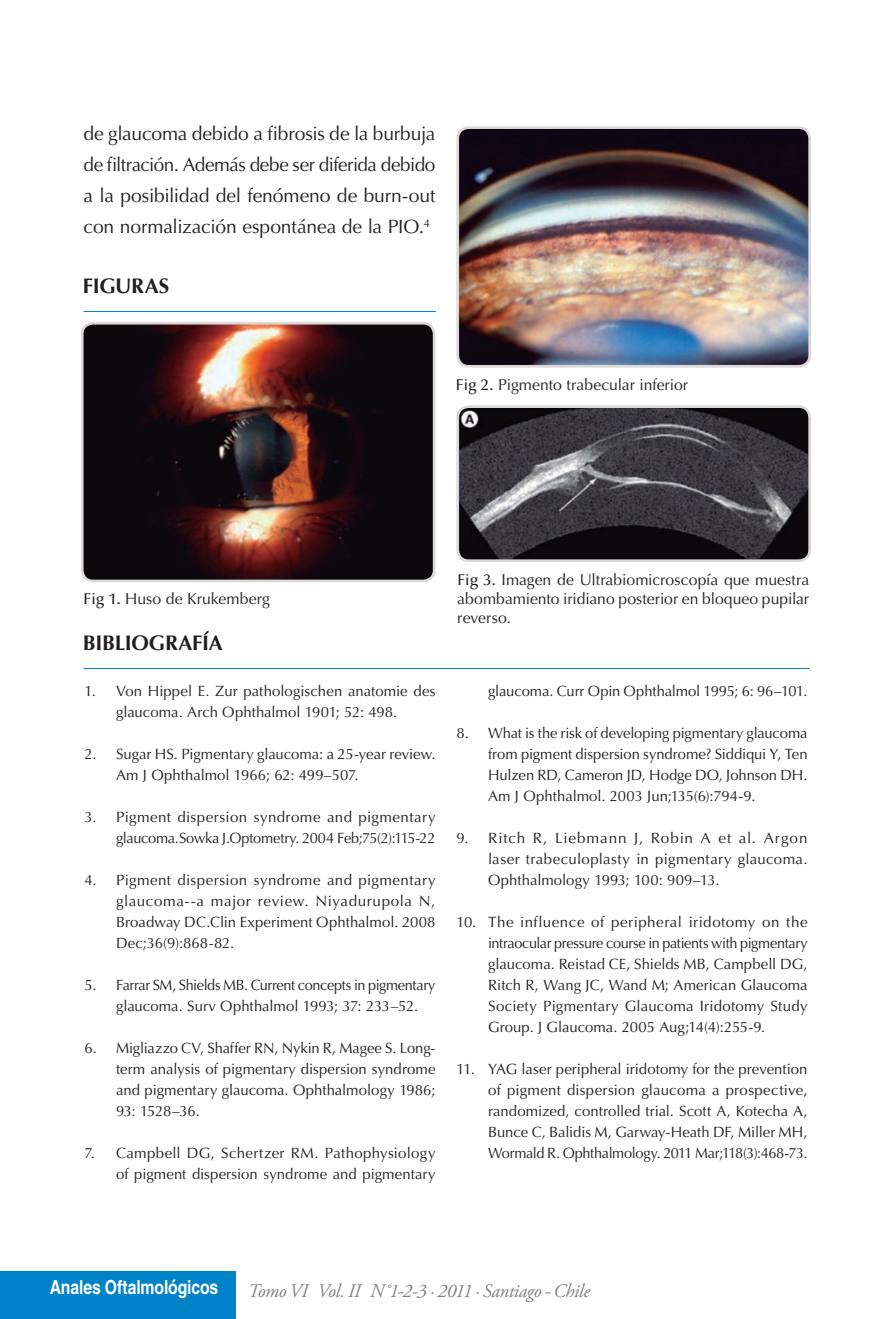
<style>
.page{position:relative;width:895px;height:1319px;background:#fff}
.page>*{position:absolute;margin:0;border:0;box-sizing:border-box;transform-origin:0 0}
.t1{font:700 21px "Optima";letter-spacing:-.015em;color:#231f20}
.t2{font:19.25px/30.8px "Optima";letter-spacing:-.005em;color:#231f20;text-align:justify}
.t3{font:italic 19.25px "Adobe Garamond Pro";letter-spacing:-.02em;color:#7e8083}
.t4{font:700 condensed 19.25px "Helvetica";letter-spacing:-.01em;color:#fff}
.t5{font:15.75px/18.9px "Optima";color:#231f20;text-align:justify}
.t6{font:14.88px/21px "Optima";color:#231f20;text-align:justify}
.t7{font:14.88px/21px "Optima";letter-spacing:-.02em;color:#231f20}
.s1{font-weight:500}
</style>
<div class="page">
<div style="left:0;top:1270px;width:235px;height:48px;background:#0082c8"></div>
<img style="left:85px;top:326px;width:348px;height:253px">
<div style="left:81px;top:322px;width:354px;height:260px;border:3px solid #dad9d8;border-radius:11px"></div>
<img style="left:460px;top:129px;width:349px;height:237px">
<div style="left:456px;top:126px;width:354px;height:241px;border:3px solid #dad9d8;border-radius:11px"></div>
<img style="left:460px;top:408px;width:349px;height:152px">
<div style="left:456px;top:405px;width:354px;height:157px;border:3px solid #dad9d8;border-radius:11px"></div>
<hr style="left:84px;top:668px;width:724px;height:1px;background:#0082c8">
<hr style="left:84px;top:311px;width:351px;height:1px;background:#0082c8">
<p class="t2" style="left:83px;top:119px;width:353px">de glaucoma debido a fibrosis de la burbuja de filtración. Además debe ser diferida debido a la posibilidad del fenómeno de burn-out con normalización espontánea de la PIO.<sup>4</sup></p>
<h1 class="t1" style="left:83px;top:274px;width:88px">FIGURAS</h1>
<p class="t5" style="left:455px;top:375px;width:234px"><span class="s1">Fig 2.</span> Pigmento trabecular inferior</p>
<p class="t5" style="left:83px;top:589px;width:188px"><span class="s1">Fig 1.</span> Huso de Krukemberg</p>
<h1 class="t1" style="left:83px;top:630px;width:142px">BIBLIOGRAFÍA</h1>
<p class="t6" style="left:84px;top:680px;width:352px;text-align:center">1. Von Hippel E. Zur pathologischen anatomie des glaucoma. Arch Ophthalmol 1901; 52: 498.</p>
<p class="t6" style="left:116px;top:743px;width:321px;text-indent:-32px">2. Sugar HS. Pigmentary glaucoma: a 25-year review.<br>Am J Ophthalmol 1966; 62: 499–507.</p>
<p class="t6" style="left:84px;top:806px;width:352px;text-align:right">3. Pigment dispersion syndrome and pigmentary glaucoma.Sowka J.Optometry. 2004 Feb;75(2):115-22</p>
<p class="t6" style="left:116px;top:869px;width:321px;text-indent:-32px">4. Pigment dispersion syndrome and pigmentary glaucoma--a major review. Niyadurupola N, Broadway DC.Clin Experiment Ophthalmol. 2008<br>Dec;36(9):868-82.</p>
<p class="t7" style="left:116px;top:974px;width:321px;text-indent:-32px">5. Farrar SM, Shields MB. Current concepts in pigmentary glaucoma. Surv Ophthalmol 1993; 37: 233–52.</p>
<p class="t6" style="left:116px;top:1037px;width:321px;text-indent:-32px">6. Migliazzo CV, Shaffer RN, Nykin R, Magee S. Long&shy;term analysis of pigmentary dispersion syndrome and pigmentary glaucoma. Ophthalmology 1986; 93: 1528–36.</p>
<p class="t6" style="left:84px;top:1142px;width:352px;text-align:right">7. Campbell DG, Schertzer RM. Pathophysiology of pigment dispersion syndrome and pigmentary</p>
<p class="t5" style="left:457px;top:570px;width:353px"><span class="s1">Fig 3.</span> Imagen de Ultrabiomicroscopía que muestra abombamiento iridiano posterior en bloqueo pupilar reverso.</p>
<p class="t6" style="left:488px;top:680px;width:321px">glaucoma. Curr Opin Ophthalmol 1995; 6: 96–101.</p>
<p class="t6" style="left:488px;top:722px;width:321px;text-indent:-32px">8. What is the risk of developing pigmentary glaucoma from pigment dispersion syndrome? Siddiqui Y, Ten Hulzen RD, Cameron JD, Hodge DO, Johnson DH.<br>Am J Ophthalmol. 2003 Jun;135(6):794-9.</p>
<p class="t6" style="left:488px;top:827px;width:321px;text-indent:-32px">9. Ritch R, Liebmann J, Robin A et al. Argon laser trabeculoplasty in pigmentary glaucoma.<br>Ophthalmology 1993; 100: 909–13.</p>
<p class="t6" style="left:488px;top:911px;width:321px;text-indent:-32px">10. The influence of peripheral iridotomy on the intraocular pressure course in patients with pigmentary glaucoma. Reistad CE, Shields MB, Campbell DG, Ritch R, Wang JC, Wand M; American Glaucoma Society Pigmentary Glaucoma Iridotomy Study Group. J Glaucoma. 2005 Aug;14(4):255-9.</p>
<p class="t6" style="left:488px;top:1058px;width:321px;text-indent:-32px">11. YAG laser peripheral iridotomy for the prevention of pigment dispersion glaucoma a prospective, randomized, controlled trial. Scott A, Kotecha A, Bunce C, Balidis M, Garway-Heath DF, Miller MH, Wormald R. Ophthalmology. 2011 Mar;118(3):468-73.</p>
<p class="t4" style="left:50px;top:1275px;width:170px">Anales Oftalmológicos</p>
<p class="t3" style="left:248px;top:1278px;width:343px">Tomo VI Vol. II N˚1-2-3 · 2011 · Santiago - Chile</p>
</div>
